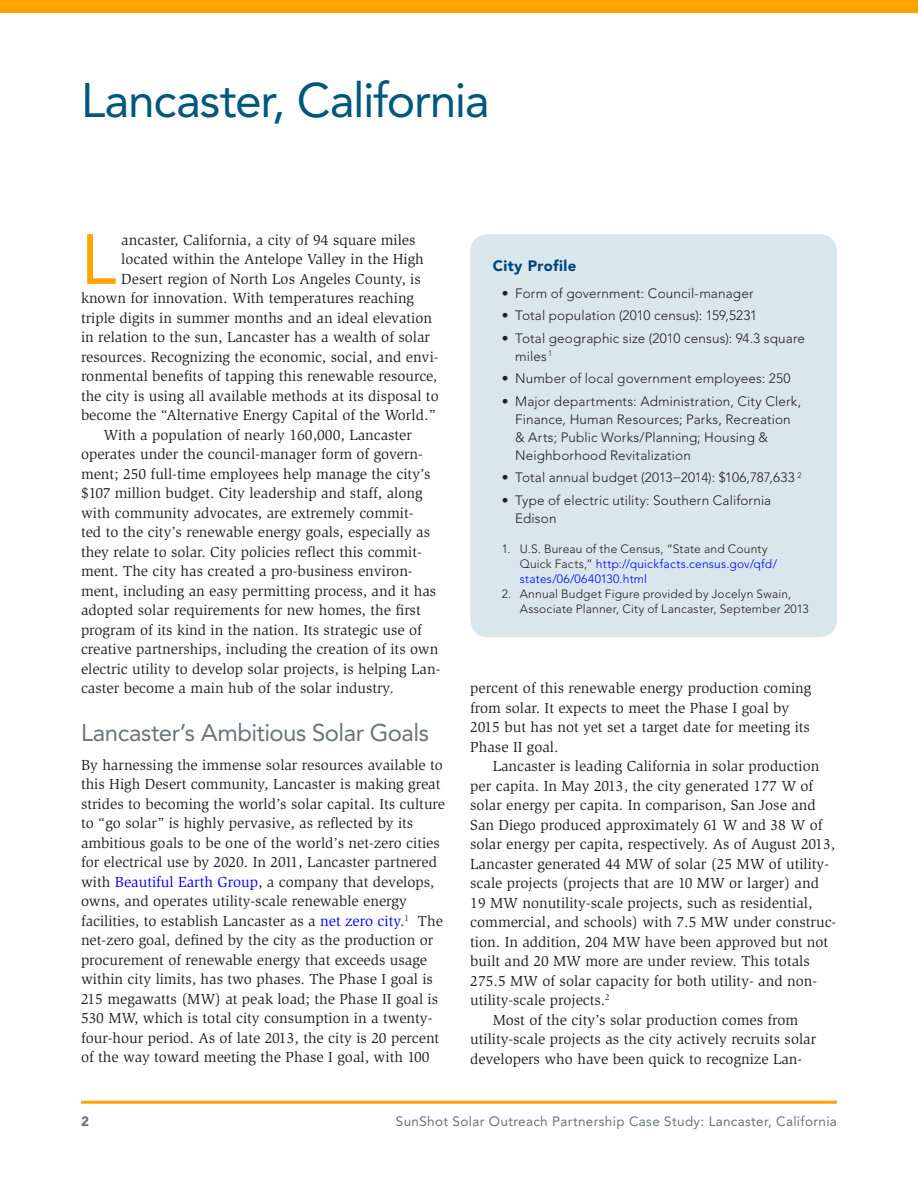
<style>
.page{position:relative;width:918px;height:1188px;background:#fff}
.page>*{position:absolute;margin:0;border:0;box-sizing:border-box;transform-origin:0 0}
.Drop{font:70.05px "Avenir LT Std";color:#ffa300}
.t1{font:48px "Avenir LT Std";letter-spacing:-.03em;color:#00577d}
.ha{font:24px "Avenir LT Std";letter-spacing:-.025em;color:#6a747b}
.t{font:15px/19.5px "Slimbach Std";color:#231f20}
.t1-2{font:15px/19.5px "Slimbach Std";color:#231f20}
.Drop-2{font:15px "Slimbach Std";color:#231f20}
.sh{font:900 15px "Avenir LT Std";letter-spacing:.025em;color:#00447b}
.t2{font:300 13.5px/18px "Avenir LT Std";letter-spacing:.01em;color:#231f20}
.t3{font:13.5px "Avenir LT Std";letter-spacing:.025em;color:#6a747b}
.t4{font:900 13.5px "Avenir LT Std";color:#6a747b}
.t5{font:300 12px/15px "Avenir LT Std";letter-spacing:.02em;color:#00f}
.t6{font:300 12px/15px "Avenir LT Std";letter-spacing:.015em;color:#231f20}
.s1{color:#00f}
.s2{color:#231f20}
</style>
<div class="page">
<hr style="left:81px;top:1101px;width:756px;height:3px;background:#ffa300">
<div style="left:0;top:0;width:918px;height:14px;background:#ffa300"></div>
<div style="left:470px;top:234px;width:367px;height:403px;background:#d9e6ec;border-radius:18px"></div>
<p class="t1" style="left:81px;top:73px;width:410px">Lancaster, California</p>
<p class="Drop" style="left:81px;top:219px;width:37px">L</p>
<p class="Drop-2" style="left:121px;top:231px;width:296px">ancaster, California, a city of 94 square miles</p>
<p class="Drop-2" style="left:121px;top:251px;width:304px">located within the Antelope Valley in the High</p>
<p class="Drop-2" style="left:121px;top:270px;width:301px">Desert region of North Los Angeles County, is</p>
<p class="Drop-2" style="left:81px;top:290px;width:335px">known for innovation. With temperatures reaching</p>
<p class="Drop-2" style="left:81px;top:309px;width:353px">triple digits in summer months and an ideal elevation</p>
<p class="Drop-2" style="left:81px;top:329px;width:351px">in relation to the sun, Lancaster has a wealth of solar</p>
<p class="Drop-2" style="left:81px;top:348px;width:359px">resources. Recognizing the economic, social, and envi-</p>
<p class="Drop-2" style="left:81px;top:368px;width:358px">ronmental benefits of tapping this renewable resource,</p>
<p class="Drop-2" style="left:81px;top:387px;width:359px">the city is using all available methods at its disposal to</p>
<p class="Drop-2" style="left:81px;top:407px;width:356px">become the “Alternative Energy Capital of the World.”</p>
<p class="t" style="left:81px;top:425px;width:361px;text-indent:22px">With a population of nearly 160,000, Lancaster operates under the council-manager form of govern&shy;ment; 250 full-time employees help manage the city’s $107 million budget. City leadership and staff, along with community advocates, are extremely commit-<br>ted to the city’s renewable energy goals, especially as they relate to solar. City policies reflect this commit&shy;ment. The city has created a pro-business environ&shy;ment, including an easy permitting process, and it has adopted solar requirements for new homes, the first program of its kind in the nation. Its strategic use of creative partnerships, including the creation of its own electric utility to develop solar projects, is helping Lan&shy;caster become a main hub of the solar industry.</p>
<p class="ha" style="left:81px;top:719px;width:350px">Lancaster’s Ambitious Solar Goals</p>
<p class="t1-2" style="left:81px;top:755px;width:366px">By harnessing the immense solar resources available to this High Desert community, Lancaster is making great strides to becoming the world’s solar capital. Its culture to “go solar” is highly pervasive, as reflected by its ambitious goals to be one of the world’s net-zero cities for electrical use by 2020. In 2011, Lancaster partnered with <span class="s1">Beautiful Earth Group</span>, a company that develops, owns, and operates utility-scale renewable energy facilities, to establish Lancaster as a <span class="s1">net zero city</span>.<sup>1</sup> The net-zero goal, defined by the city as the production or procurement of renewable energy that exceeds usage within city limits, has two phases. The Phase I goal is 215 megawatts (MW) at peak load; the Phase II goal is 530 MW, which is total city consumption in a twenty&shy;four-hour period. As of late 2013, the city is 20 percent of the way toward meeting the Phase I goal, with 100</p>
<p class="sh" style="left:493px;top:257px;width:85px">City Profile</p>
<p class="t2" style="left:502px;top:284px;width:253px">• Form of government: Council-manager</p>
<p class="t2" style="left:502px;top:307px;width:257px">• Total population (2010 census): 159,5231</p>
<p class="t2" style="left:515px;top:329px;width:291px;text-indent:-14px">• Total geographic size (2010 census): 94.3 square miles <sup>1</sup></p>
<p class="t2" style="left:502px;top:370px;width:290px">• Number of local government employees: 250</p>
<p class="t2" style="left:515px;top:392px;width:287px;text-indent:-14px">• Major departments: Administration, City Clerk, Finance, Human Resources; Parks, Recreation &amp; Arts; Public Works/Planning; Housing &amp; Neighborhood Revitalization</p>
<p class="t2" style="left:502px;top:469px;width:301px">• Total annual budget (2013−2014): $106,787,633 <sup>2</sup></p>
<p class="t2" style="left:515px;top:491px;width:258px;text-indent:-14px">• Type of electric utility: Southern California<br>Edison</p>
<p class="t5" style="left:520px;top:541px;width:259px;text-indent:-18px"><span class="s2">1. U.S. Bureau of the Census, “State and County<br>Quick Facts,”</span> http://quickfacts.census.gov/qfd/ states/06/0640130.html</p>
<p class="t6" style="left:520px;top:586px;width:290px;text-indent:-18px">2. Annual Budget Figure provided by Jocelyn Swain,<br>Associate Planner, City of Lancaster, September 2013</p>
<p class="t1-2" style="left:470px;top:679px;width:343px">percent of this renewable energy production coming from solar. It expects to meet the Phase I goal by 2015 but has not yet set a target date for meeting its Phase II goal.</p>
<p class="t" style="left:470px;top:757px;width:368px;text-indent:22px">Lancaster is leading California in solar production per capita. In May 2013, the city generated 177 W of solar energy per capita. In comparison, San Jose and San Diego produced approximately 61 W and 38 W of solar energy per capita, respectively. As of August 2013, Lancaster generated 44 MW of solar (25 MW of utility&shy;scale projects (projects that are 10 MW or larger) and 19 MW nonutility-scale projects, such as residential, commercial, and schools) with 7.5 MW under construc&shy;tion. In addition, 204 MW have been approved but not built and 20 MW more are under review. This totals 275.5 MW of solar capacity for both utility- and non&shy;utility-scale projects.<sup>2</sup></p>
<p class="t" style="left:470px;top:1010px;width:348px;text-indent:22px">Most of the city’s solar production comes from utility-scale projects as the city actively recruits solar developers who have been quick to recognize Lan-</p>
<p class="t4" style="left:81px;top:1113px;width:9px">2</p>
<p class="t3" style="left:396px;top:1114px;width:443px">SunShot Solar Outreach Partnership Case Study: Lancaster, California</p>
</div>
